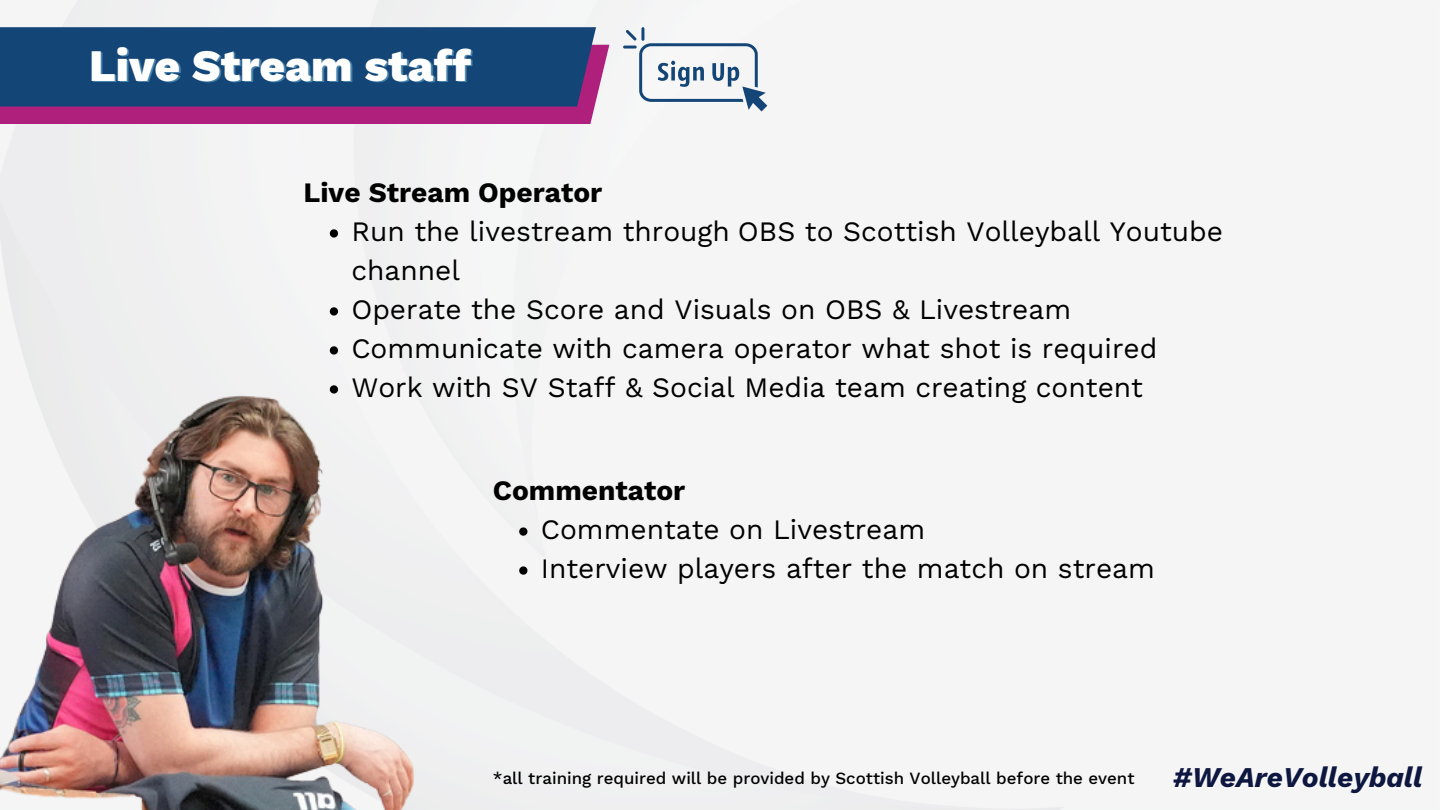
<style>
.page{position:relative;width:1440px;height:810px;background:#fff}
.page>*{position:absolute;margin:0;border:0;box-sizing:border-box;transform-origin:0 0}
.t1{font:800 44.3px "Work Sans";color:#fff}
.t2{font:28.1px/39px "Work Sans";color:#000}
.t3{font:700 28.1px "Work Sans";color:#000}
.t4{font:italic 700 28.1px "Work Sans";color:#0e1740}
.t5{font:500 16.9px "Work Sans";color:#000}
</style>
<div class="page">
<div style="left:0;top:45px;width:609px;height:79px;background:#ae207b"></div>
<div style="left:0;top:27px;width:596px;height:80px;background:#144577"></div>
<svg style="left:330px;top:229px;width:8px;height:9px"></svg>
<svg style="left:330px;top:307px;width:8px;height:9px"></svg>
<svg style="left:330px;top:346px;width:8px;height:9px"></svg>
<svg style="left:519px;top:527px;width:8px;height:9px"></svg>
<svg style="left:519px;top:566px;width:8px;height:9px"></svg>
<hr style="left:641px;top:27px;width:3px;height:14px;background:#144577">
<hr style="left:623px;top:46px;width:14px;height:3px;background:#144577">
<svg style="left:626px;top:30px;width:141px;height:81px"></svg>
<img style="left:0;top:368px;width:424px;height:442px">
<p class="t1" style="left:89px;top:39px;width:384px">Live Stream staff</p>
<p class="t3" style="left:304px;top:176px;width:300px">Live Stream Operator</p>
<h2 class="t2" style="left:351px;top:212px;width:873px">Run the livestream through OBS to Scottish Volleyball Youtube channel</h2>
<p class="t2" style="left:351px;top:290px;width:721px">Operate the Score and Visuals on OBS &amp; Livestream</p>
<p class="t2" style="left:351px;top:329px;width:808px">Communicate with camera operator what shot is required</p>
<p class="t2" style="left:351px;top:368px;width:793px">Work with SV Staff &amp; Social Media team creating content</p>
<p class="t3" style="left:493px;top:474px;width:194px">Commentator</p>
<p class="t2" style="left:541px;top:510px;width:386px">Commentate on Livestream</p>
<h2 class="t2" style="left:541px;top:549px;width:616px">Interview players after the match on stream</h2>
<p class="t5" style="left:493px;top:768px;width:643px">*all training required will be provided by Scottish Volleyball before the event</p>
<h1 class="t4" style="left:1173px;top:761px;width:251px">#WeAreVolleyball</h1>
</div>
